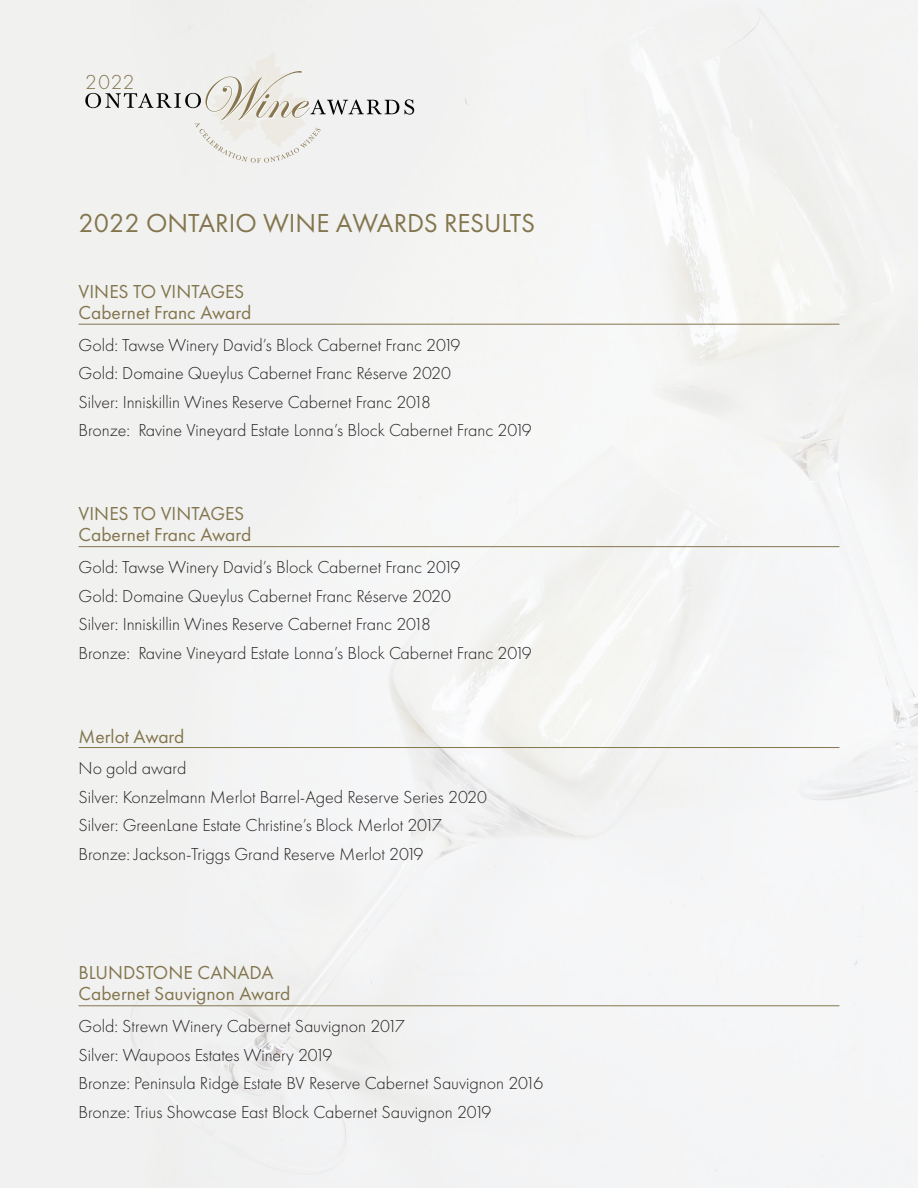
<style>
.page{position:relative;width:918px;height:1188px;background:#fff}
.page>*{position:absolute;margin:0;border:0;box-sizing:border-box;transform-origin:0 0}
.t1{font:27px "Futura PT";color:#83764e}
.t2{font:300 21px "Futura PT";color:#83764e}
.t3{font:19.5px "Futura PT";color:#83764e}
.t4{font:300 18px "Futura PT";color:#231f20}
</style>
<div class="page">
<svg style="left:405px;top:99px;width:9px;height:16px"></svg>
<svg style="left:85px;top:51px;width:314px;height:112px"></svg>
<hr style="left:79px;top:324px;width:760px;height:1px;background:#83764e">
<hr style="left:79px;top:546px;width:760px;height:1px;background:#83764e">
<hr style="left:79px;top:747px;width:760px;height:1px;background:#83764e">
<hr style="left:79px;top:1005px;width:760px;height:1px;background:#83764e">
<p class="t2" style="left:85px;top:70px;width:51px">2022</p>
<p class="t1" style="left:79px;top:207px;width:458px">2022 ONTARIO WINE AWARDS RESULTS</p>
<p class="t3" style="left:79px;top:280px;width:167px">VINES TO VINTAGES</p>
<p class="t3" style="left:79px;top:301px;width:174px">Cabernet Franc Award</p>
<p class="t4" style="left:79px;top:334px;width:383px">Gold: Tawse Winery David’s Block Cabernet Franc 2019</p>
<p class="t4" style="left:79px;top:363px;width:374px">Gold: Domaine Queylus Cabernet Franc Réserve 2020</p>
<p class="t4" style="left:79px;top:391px;width:354px">Silver: Inniskillin Wines Reserve Cabernet Franc 2018</p>
<p class="t4" style="left:79px;top:420px;width:455px">Bronze: Ravine Vineyard Estate Lonna’s Block Cabernet Franc 2019</p>
<p class="t3" style="left:79px;top:502px;width:167px">VINES TO VINTAGES</p>
<p class="t3" style="left:79px;top:523px;width:174px">Cabernet Franc Award</p>
<p class="t4" style="left:79px;top:557px;width:383px">Gold: Tawse Winery David’s Block Cabernet Franc 2019</p>
<p class="t4" style="left:79px;top:585px;width:374px">Gold: Domaine Queylus Cabernet Franc Réserve 2020</p>
<p class="t4" style="left:79px;top:614px;width:354px">Silver: Inniskillin Wines Reserve Cabernet Franc 2018</p>
<p class="t4" style="left:79px;top:642px;width:455px">Bronze: Ravine Vineyard Estate Lonna’s Block Cabernet Franc 2019</p>
<p class="t3" style="left:79px;top:725px;width:107px">Merlot Award</p>
<p class="t4" style="left:79px;top:758px;width:109px">No gold award</p>
<p class="t4" style="left:79px;top:786px;width:410px">Silver: Konzelmann Merlot Barrel-Aged Reserve Series 2020</p>
<p class="t4" style="left:79px;top:815px;width:365px">Silver: GreenLane Estate Christine’s Block Merlot 2017</p>
<p class="t4" style="left:79px;top:843px;width:346px">Bronze: Jackson-Triggs Grand Reserve Merlot 2019</p>
<p class="t3" style="left:79px;top:961px;width:196px">BLUNDSTONE CANADA</p>
<p class="t3" style="left:79px;top:982px;width:213px">Cabernet Sauvignon Award</p>
<p class="t4" style="left:79px;top:1016px;width:328px">Gold: Strewn Winery Cabernet Sauvignon 2017</p>
<p class="t4" style="left:79px;top:1045px;width:255px">Silver: Waupoos Estates Winery 2019</p>
<p class="t4" style="left:79px;top:1073px;width:466px">Bronze: Peninsula Ridge Estate BV Reserve Cabernet Sauvignon 2016</p>
<p class="t4" style="left:79px;top:1102px;width:414px">Bronze: Trius Showcase East Block Cabernet Sauvignon 2019</p>
</div>
